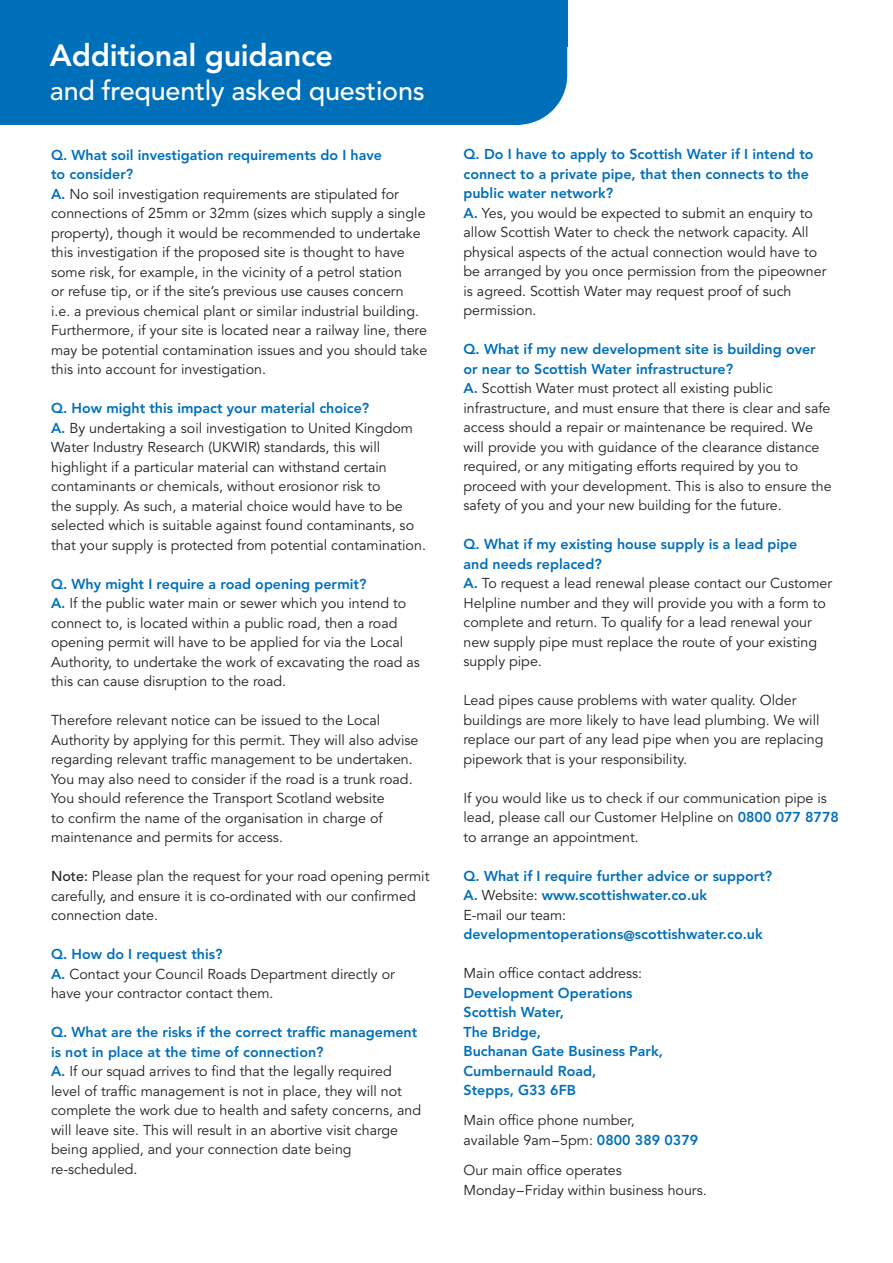
<style>
.page{position:relative;width:893px;height:1263px;background:#fff}
.page>*{position:absolute;margin:0;border:0;box-sizing:border-box;transform-origin:0 0}
.t1{font:800 30.6px "Avenir";letter-spacing:-.01em;color:#fff}
.t2{font:500 27px "Avenir";letter-spacing:-.01em;color:#fff}
.t3{font:14.25px/19.5px "Avenir";color:#231f20}
.t4{font:800 14.25px/19.5px "Avenir";color:#006fba}
.s1{font-weight:800;color:#006fba}
.s2{font-weight:500}
.s3{font-weight:400;color:#231f20}
</style>
<div class="page">
<div style="left:0;top:0;width:521px;height:125px;background:#006fba"></div>
<div style="left:468px;top:26px;width:99px;height:99px;background:#006fba;border-radius:49px"></div>
<div style="left:519px;top:0;width:48px;height:47px;background:#006fba"></div>
<h1 class="t1" style="left:50px;top:37px;width:285px">Additional guidance</h1>
<h2 class="t2" style="left:50px;top:75px;width:376px">and frequently asked questions</h2>
<p class="t3" style="left:51px;top:145px;width:378px"><span class="s1">Q. What soil investigation requirements do I have<br>to consider?<br>A.</span> No soil investigation requirements are stipulated for connections of 25mm or 32mm (sizes which supply a single property), though it would be recommended to undertake this investigation if the proposed site is thought to have some risk, for example, in the vicinity of a petrol station<br>or refuse tip, or if the site’s previous use causes concern<br>i.e. a previous chemical plant or similar industrial building.<br>Furthermore, if your site is located near a railway line, there may be potential contamination issues and you should take this into account for investigation.</p>
<p class="t3" style="left:51px;top:399px;width:376px"><span class="s1">Q. How might this impact your material choice?<br>A.</span> By undertaking a soil investigation to United Kingdom Water Industry Research (UKWIR) standards, this will highlight if a particular material can withstand certain contaminants or chemicals, without erosionor risk to<br>the supply. As such, a material choice would have to be selected which is suitable against found contaminants, so that your supply is protected from potential contamination.</p>
<p class="t3" style="left:51px;top:574px;width:370px"><span class="s1">Q. Why might I require a road opening permit?<br>A.</span> If the public water main or sewer which you intend to connect to, is located within a public road, then a road opening permit will have to be applied for via the Local Authority, to undertake the work of excavating the road as this can cause disruption to the road.</p>
<p class="t3" style="left:51px;top:711px;width:369px">Therefore relevant notice can be issued to the Local Authority by applying for this permit. They will also advise regarding relevant traffic management to be undertaken.<br>You may also need to consider if the road is a trunk road.<br>You should reference the Transport Scotland website<br>to confirm the name of the organisation in charge of maintenance and permits for access.</p>
<p class="t3" style="left:51px;top:867px;width:380px"><span class="s2">Note:</span> Please plan the request for your road opening permit carefully, and ensure it is co-ordinated with our confirmed connection date.</p>
<p class="t3" style="left:51px;top:945px;width:345px"><span class="s1">Q. How do I request this?<br>A.</span> Contact your Council Roads Department directly or have your contractor contact them.</p>
<p class="t3" style="left:51px;top:1023px;width:372px"><span class="s1">Q. What are the risks if the correct traffic management is not in place at the time of connection?<br>A.</span> If our squad arrives to find that the legally required level of traffic management is not in place, they will not complete the work due to health and safety concerns, and will leave site. This will result in an abortive visit charge being applied, and your connection date being re-scheduled.</p>
<p class="t3" style="left:463px;top:145px;width:364px"><span class="s1">Q. Do I have to apply to Scottish Water if I intend to connect to a private pipe, that then connects to the public water network?<br>A.</span> Yes, you would be expected to submit an enquiry to allow Scottish Water to check the network capacity. All physical aspects of the actual connection would have to be arranged by you once permission from the pipeowner is agreed. Scottish Water may request proof of such permission.</p>
<p class="t3" style="left:463px;top:340px;width:370px"><span class="s1">Q. What if my new development site is building over or near to Scottish Water infrastructure?<br>A.</span> Scottish Water must protect all existing public infrastructure, and must ensure that there is clear and safe access should a repair or maintenance be required. We will provide you with guidance of the clearance distance required, or any mitigating efforts required by you to proceed with your development. This is also to ensure the safety of you and your new building for the future.</p>
<p class="t3" style="left:463px;top:535px;width:370px"><span class="s1">Q. What if my existing house supply is a lead pipe<br>and needs replaced?<br>A.</span> To request a lead renewal please contact our Customer Helpline number and they will provide you with a form to complete and return. To qualify for a lead renewal your new supply pipe must replace the route of your existing supply pipe.</p>
<p class="t3" style="left:463px;top:691px;width:361px">Lead pipes cause problems with water quality. Older buildings are more likely to have lead plumbing. We will replace our part of any lead pipe when you are replacing pipework that is your responsibility.</p>
<p class="t3" style="left:463px;top:789px;width:377px">If you would like us to check if our communication pipe is lead, please call our Customer Helpline on <span class="s1">0800 077 8778 </span>to arrange an appointment.</p>
<p class="t4" style="left:463px;top:866px;width:310px">Q. What if I require further advice or support?<br>A. <span class="s3">Website:</span> www.scottishwater.co.uk<br><span class="s3">E-mail our team:</span></p>
<p class="t4" style="left:463px;top:925px;width:301px">developmentoperations@scottishwater.co.uk</p>
<p class="t3" style="left:463px;top:964px;width:180px">Main office contact address:</p>
<p class="t4" style="left:463px;top:983px;width:201px">Development Operations<br>Scottish Water,<br>The Bridge,<br>Buchanan Gate Business Park,<br>Cumbernauld Road,<br>Stepps, G33 6FB</p>
<p class="t3" style="left:463px;top:1111px;width:236px">Main office phone number,<br>available 9am–5pm: <span class="s1">0800 389 0379</span></p>
<p class="t3" style="left:463px;top:1161px;width:245px">Our main office operates<br>Monday–Friday within business hours.</p>
</div>
